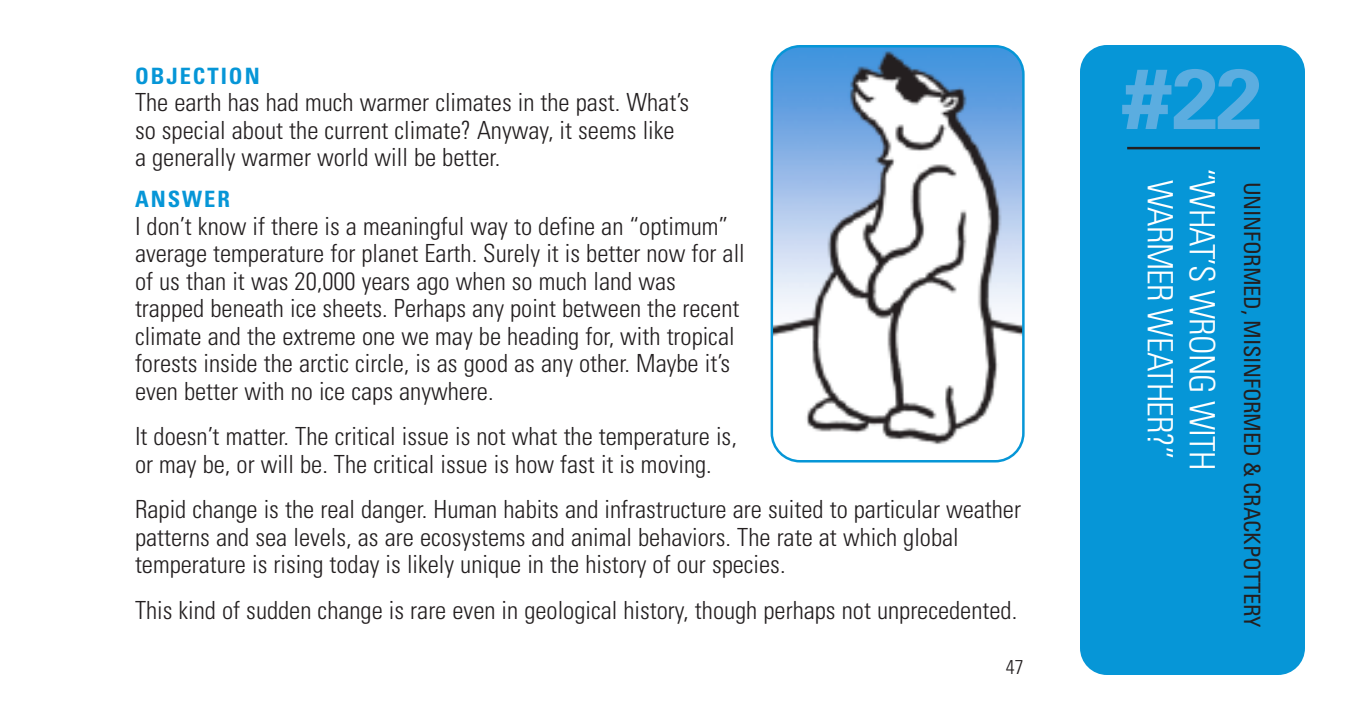
<style>
.page{position:relative;width:1350px;height:720px;background:#fff}
.page>*{position:absolute;margin:0;border:0;box-sizing:border-box;transform-origin:0 0}
.t1{font:700 85px "Univers LT Std";color:#5bade0}
.t2{font:300 condensed 35px/42px "Univers LT Std";letter-spacing:-.02em;color:#fff;text-align:center}
.t3{font:300 condensed 25px/27.5px "Univers LT Std";color:#231f20}
.t4{font:condensed 22.5px "Univers LT Std";letter-spacing:-.01em;color:#231f20}
.t5{font:700 condensed 22.5px "Univers LT Std";letter-spacing:.09em;color:#0696d7}
.t6{font:300 condensed 20px "Univers LT Std";color:#231f20}
</style>
<div class="page">
<div style="left:1080px;top:45px;width:225px;height:630px;background:#0696d7;border-radius:27px"></div>
<hr style="left:1127px;top:147px;width:133px;height:2px;background:#231f20">
<svg style="left:771px;top:45px;width:254px;height:418px"></svg>
<p class="t5" style="left:135px;top:68px;width:126px">OBJECTION</p>
<p class="t3" style="left:135px;top:91px;width:556px">The earth has had much warmer climates in the past. What’s so special about the current climate? Anyway, it seems like a generally warmer world will be better.</p>
<p class="t5" style="left:135px;top:191px;width:97px">ANSWER</p>
<p class="t3" style="left:135px;top:215px;width:611px">I don’t know if there is a meaningful way to define an “optimum” average temperature for planet Earth. Surely it is better now for all of us than it was 20,000 years ago when so much land was trapped beneath ice sheets. Perhaps any point between the recent climate and the extreme one we may be heading for, with tropical forests inside the arctic circle, is as good as any other. Maybe it’s even better with no ice caps anywhere.</p>
<p class="t3" style="left:135px;top:425px;width:603px">It doesn’t matter. The critical issue is not what the temperature is, or may be, or will be. The critical issue is how fast it is moving.</p>
<p class="t3" style="left:135px;top:498px;width:888px">Rapid change is the real danger. Human habits and infrastructure are suited to particular weather patterns and sea levels, as are ecosystems and animal behaviors. The rate at which global temperature is rising today is likely unique in the history of our species.</p>
<p class="t3" style="left:135px;top:599px;width:884px">This kind of sudden change is rare even in geological history, though perhaps not unprecedented.</p>
<p class="t6" style="left:1006px;top:660px;width:19px">47</p>
<h1 class="t1" style="left:1123px;top:68px;width:141px">#22</h1>
<h2 class="t2" style="left:1220px;top:168px;width:304px;rotate:90deg">“WHAT’S WRONG WITH<br>WARMER WEATHER?”</h2>
<p class="t4" style="left:1260px;top:182px;width:447px;rotate:90deg">UNINFORMED, MISINFORMED &amp; CRACKPOTTERY</p>
</div>
